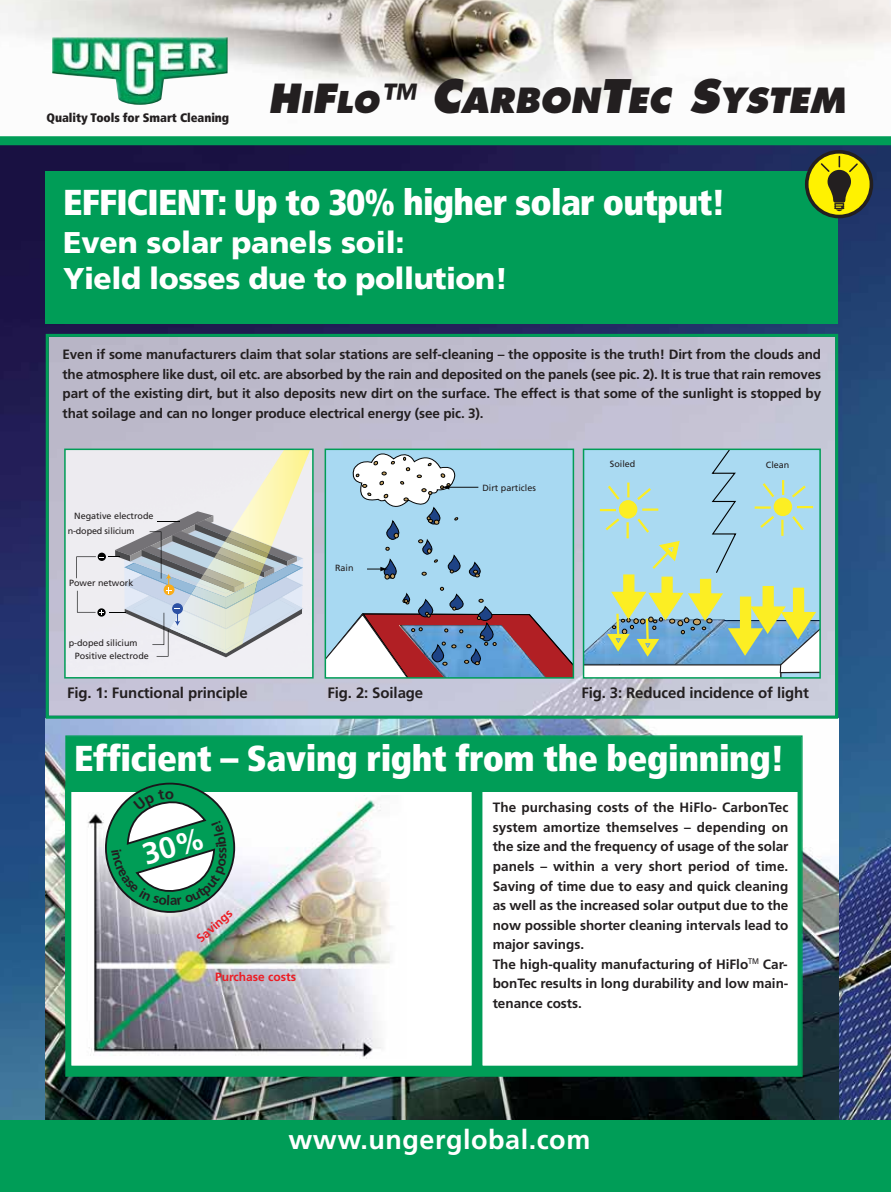
<style>
.page{position:relative;width:891px;height:1192px;background:#fff}
.page>*{position:absolute;margin:0;border:0;box-sizing:border-box;transform-origin:0 0}
.t1{font:900 condensed 36px "Frutiger";letter-spacing:-.01em;color:#fff}
.t2{font:italic 800 33.75px "Futura";color:#231f20}
.t3{font:900 30px/36px "Frutiger";letter-spacing:-.015em;color:#fff}
.t4{font:700 27px "Frutiger";letter-spacing:.02em;color:#fff}
.t5{font:700 15px "Frutiger";letter-spacing:-.01em;color:#231f20}
.t6{font:700 13.5px/19.5px "Frutiger";color:#231f20;text-align:justify}
.t7{font:900 condensed 12.3px "Frutiger";letter-spacing:-.005em;color:#231f20}
.t8{font:700 12px "Frutiger";color:#ed1c24}
.t9{font:9px "Frutiger";color:#231f20}
.s1{font-size:39px}
.s2{font-size:29.25px}
.s3{font-size:45px}
</style>
<div class="page">
<img style="left:0;top:145px;width:891px;height:974px">
<img style="left:46px;top:718px;width:792px;height:401px">
<div style="left:67px;top:736px;width:734px;height:339px;background:#009d57"></div>
<div style="left:65px;top:735px;width:737px;height:341px;border:2px solid #009d57"></div>
<div style="left:71px;top:791px;width:401px;height:274px;background:#fff"></div>
<img style="left:87px;top:798px;width:305px;height:260px">
<div style="left:70px;top:790px;width:403px;height:277px;border:2px solid #009d57"></div>
<div style="left:482px;top:791px;width:315px;height:274px;background:#fff"></div>
<div style="left:481px;top:790px;width:318px;height:277px;border:2px solid #009d57"></div>
<div style="left:46px;top:171px;width:792px;height:153px;background:#009d57"></div>
<img style="left:50px;top:338px;width:784px;height:376px">
<div style="left:46px;top:334px;width:792px;height:384px;border:3px solid #009d57"></div>
<svg style="left:807px;top:152px;width:64px;height:64px"></svg>
<div style="left:805px;top:150px;width:68px;height:68px;border:4px solid #231f20;border-radius:50%"></div>
<svg style="left:821px;top:156px;width:37px;height:55px;background:#b2a80b"></svg>
<svg style="left:328px;top:451px;width:243px;height:224px;background:#a3bcd3"></svg>
<div style="left:325px;top:448px;width:249px;height:230px;border:2px solid #009d57"></div>
<div style="left:67px;top:451px;width:244px;height:224px;background:#f0eff4"></div>
<svg style="left:76px;top:451px;width:235px;height:206px;background:#d7d9d7"></svg>
<div style="left:64px;top:448px;width:250px;height:230px;border:2px solid #009d57"></div>
<div style="left:586px;top:451px;width:232px;height:131px;background:#aadaf2"></div>
<div style="left:623px;top:574px;width:11px;height:23px;background:#fcee23"></div>
<div style="left:700px;top:578px;width:11px;height:28px;background:#fcee23"></div>
<div style="left:661px;top:576px;width:12px;height:25px;background:#fcee23"></div>
<div style="left:619px;top:500px;width:18px;height:18px;background:#fcee23;border-radius:50%"></div>
<hr style="left:626px;top:522px;width:3px;height:16px;background:#fcee23">
<svg style="left:642px;top:508px;width:16px;height:2px"></svg>
<svg style="left:635px;top:516px;width:53px;height:55px;background:#b1dbde"></svg>
<svg style="left:606px;top:482px;width:23px;height:20px"></svg>
<svg style="left:600px;top:509px;width:22px;height:23px"></svg>
<svg style="left:635px;top:485px;width:18px;height:17px"></svg>
<div style="left:773px;top:497px;width:19px;height:19px;background:#fcee23;border-radius:50%"></div>
<svg style="left:790px;top:506px;width:23px;height:26px"></svg>
<svg style="left:760px;top:480px;width:16px;height:19px"></svg>
<svg style="left:754px;top:506px;width:29px;height:30px"></svg>
<svg style="left:782px;top:480px;width:26px;height:20px"></svg>
<svg style="left:710px;top:451px;width:27px;height:123px;background:#9dcae0"></svg>
<svg style="left:586px;top:582px;width:232px;height:93px;background:#abcab6"></svg>
<div style="left:583px;top:448px;width:238px;height:230px;border:2px solid #009d57"></div>
<svg style="left:105px;top:783px;width:130px;height:129px"></svg>
<img style="left:0;top:0;width:891px;height:103px">
<div style="left:0;top:1119px;width:891px;height:72px;background:#009d57"></div>
<div style="left:0;top:136px;width:891px;height:9px;background:#009d57"></div>
<img style="left:52px;top:37px;width:176px;height:68px">
<svg style="left:111px;top:788px;width:116px;height:117px"></svg>
<p class="t7" style="left:47px;top:112px;width:184px">Quality Tools for Smart Cleaning</p>
<h2 class="t2" style="left:268px;top:88px;width:585px"><span class="s1">H</span><span class="s2">I</span><span class="s1">F</span><span class="s2">LO</span><span class="s1">™</span> <span class="s3">C</span>ARBON<span class="s3">T</span>EC <span class="s3">S</span>YSTEM</h2>
<h1 class="t1" style="left:63px;top:185px;width:664px">EFFICIENT: Up to 30% higher solar output!</h1>
<h3 class="t3" style="left:63px;top:226px;width:446px">Even solar panels soil:<br>Yield losses due to pollution!</h3>
<p class="t6" style="left:63px;top:345px;width:760px">Even if some manufacturers claim that solar stations are self-cleaning – the opposite is the truth! Dirt from the clouds and the atmosphere like dust, oil etc. are absorbed by the rain and deposited on the panels (see pic. 2). It is true that rain removes part of the existing dirt, but it also deposits new dirt on the surface. The effect is that some of the sunlight is stopped by that soilage and can no longer produce electrical energy (see pic. 3).</p>
<p class="t9" style="left:74px;top:512px;width:81px">Negative electrode</p>
<p class="t9" style="left:68px;top:526px;width:68px">n-doped silicium</p>
<p class="t9" style="left:69px;top:579px;width:66px">Power network</p>
<p class="t9" style="left:69px;top:638px;width:70px">p-doped silicium</p>
<p class="t9" style="left:75px;top:651px;width:75px">Positive electrode</p>
<p class="t5" style="left:67px;top:685px;width:182px">Fig. 1: Functional principle</p>
<p class="t9" style="left:335px;top:563px;width:20px">Rain</p>
<p class="t9" style="left:482px;top:483px;width:55px">Dirt particles</p>
<p class="t9" style="left:610px;top:460px;width:27px">Soiled</p>
<p class="t9" style="left:766px;top:460px;width:25px">Clean</p>
<p class="t5" style="left:327px;top:685px;width:97px">Fig. 2: Soilage</p>
<p class="t5" style="left:581px;top:685px;width:229px">Fig. 3: Reduced incidence of light</p>
<h1 class="t1" style="left:74px;top:741px;width:712px">Efficient – Saving right from the beginning!</h1>
<p class="t8" style="left:194px;top:935px;width:45px;rotate:-42deg">Savings</p>
<p class="t8" style="left:215px;top:970px;width:83px">Purchase costs</p>
<p class="t6" style="left:493px;top:798px;width:297px;text-align:left">The purchasing costs of the HiFlo- CarbonTec system amortize themselves – depending on the size and the frequency of usage of the solar panels – within a very short period of time.<br>Saving of time due to easy and quick cleaning as well as the increased solar output due to the now possible shorter cleaning intervals lead to major savings.<br>The high-quality manufacturing of HiFlo<sup>TM</sup> Car&shy;bonTec results in long durability and low main&shy;tenance costs.</p>
<h3 class="t4" style="left:288px;top:1126px;width:303px">www.ungerglobal.com</h3>
</div>
